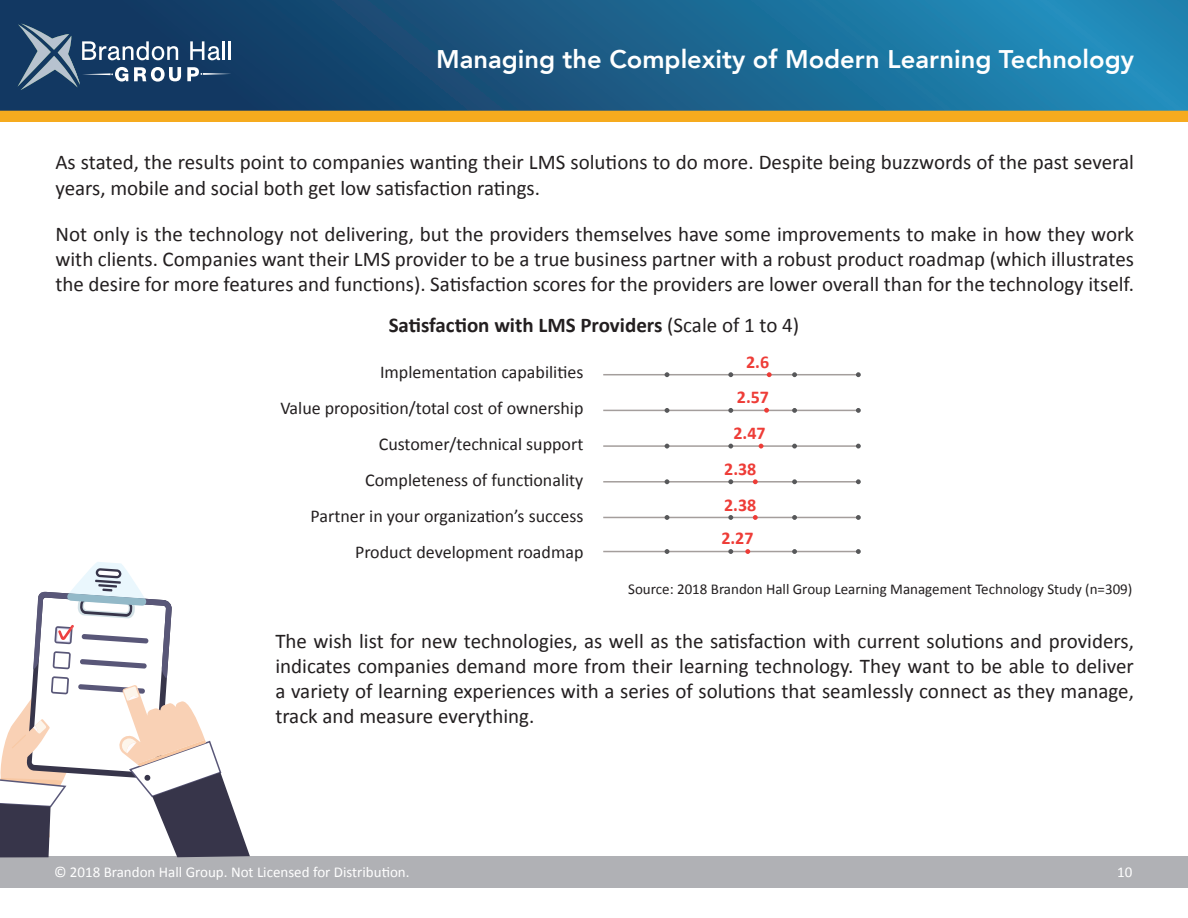
<style>
.page{position:relative;width:1188px;height:918px;background:#fff}
.page>*{position:absolute;margin:0;border:0;box-sizing:border-box;transform-origin:0 0}
.t1{font:800 25.5px "Avenir";color:#fff}
.t2{font:21px/25.2px "Calibri";color:#231f20;text-align:justify}
.t3{font:700 21px "Calibri";color:#231f20}
.t4{font:18px/36px "Calibri";color:#231f20;text-align:right}
.t5{font:700 18px/33.3px "Calibri";color:#ee3c37}
.t6{font:15px "Calibri";color:#231f20}
.t7{font:15px "Calibri";color:#fff}
.s1{font-weight:400}
</style>
<div class="page">
<svg style="left:0;top:0;width:1188px;height:111px;background:#1a618b"></svg>
<svg style="left:190px;top:41px;width:41px;height:19px"></svg>
<svg style="left:187px;top:67px;width:44px;height:14px"></svg>
<svg style="left:18px;top:23px;width:163px;height:67px;background:#3e5d7f"></svg>
<div style="left:0;top:111px;width:1188px;height:10px;background:#f6ab1e"></div>
<div style="left:0;top:856px;width:1188px;height:32px;background:#b0b1b5"></div>
<hr style="left:603px;top:374px;width:255px;height:1px;background:#a49e9c">
<svg style="left:665px;top:372px;width:4px;height:5px"></svg>
<svg style="left:728px;top:372px;width:5px;height:5px"></svg>
<svg style="left:792px;top:372px;width:5px;height:5px"></svg>
<svg style="left:856px;top:372px;width:5px;height:5px"></svg>
<hr style="left:603px;top:517px;width:255px;height:1px;background:#a49e9c">
<svg style="left:665px;top:515px;width:4px;height:5px"></svg>
<svg style="left:728px;top:515px;width:5px;height:5px"></svg>
<svg style="left:792px;top:515px;width:5px;height:5px"></svg>
<svg style="left:856px;top:515px;width:5px;height:5px"></svg>
<hr style="left:603px;top:551px;width:255px;height:1px;background:#a49e9c">
<svg style="left:665px;top:549px;width:4px;height:5px"></svg>
<svg style="left:728px;top:549px;width:5px;height:5px"></svg>
<svg style="left:792px;top:549px;width:5px;height:5px"></svg>
<svg style="left:856px;top:549px;width:5px;height:5px"></svg>
<hr style="left:603px;top:445px;width:255px;height:2px;background:#a49e9c">
<svg style="left:665px;top:444px;width:4px;height:5px"></svg>
<svg style="left:728px;top:444px;width:5px;height:5px"></svg>
<svg style="left:792px;top:444px;width:5px;height:5px"></svg>
<svg style="left:856px;top:444px;width:5px;height:5px"></svg>
<hr style="left:603px;top:410px;width:255px;height:1px;background:#a49e9c">
<svg style="left:665px;top:408px;width:4px;height:5px"></svg>
<svg style="left:728px;top:408px;width:5px;height:5px"></svg>
<svg style="left:792px;top:408px;width:5px;height:5px"></svg>
<svg style="left:856px;top:408px;width:5px;height:5px"></svg>
<hr style="left:603px;top:481px;width:255px;height:2px;background:#a49e9c">
<svg style="left:665px;top:479px;width:4px;height:5px"></svg>
<svg style="left:728px;top:479px;width:5px;height:5px"></svg>
<svg style="left:792px;top:479px;width:5px;height:5px"></svg>
<svg style="left:856px;top:479px;width:5px;height:5px"></svg>
<svg style="left:767px;top:372px;width:5px;height:5px"></svg>
<svg style="left:764px;top:408px;width:5px;height:5px"></svg>
<svg style="left:759px;top:444px;width:5px;height:5px"></svg>
<svg style="left:753px;top:479px;width:5px;height:5px"></svg>
<svg style="left:753px;top:515px;width:5px;height:5px"></svg>
<svg style="left:745px;top:549px;width:5px;height:5px"></svg>
<svg style="left:0;top:562px;width:250px;height:295px"></svg>
<p class="t1" style="left:436px;top:39px;width:699px">Managing the Complexity of Modern Learning Technology</p>
<p class="t2" style="left:56px;top:150px;width:1080px">As stated, the results point to companies wanting their LMS solutions to do more. Despite being buzzwords of the past several years, mobile and social both get low satisfaction ratings.</p>
<p class="t2" style="left:56px;top:221px;width:1080px">Not only is the technology not delivering, but the providers themselves have some improvements to make in how they work with clients. Companies want their LMS provider to be a true business partner with a robust product roadmap (which illustrates the desire for more features and functions). Satisfaction scores for the providers are lower overall than for the technology itself.</p>
<p class="t3" style="left:389px;top:311px;width:412px">Satisfaction with LMS Providers <span class="s1">(Scale of 1 to 4)</span></p>
<p class="t4" style="left:280px;top:354px;width:305px">Implementation capabilities<br>Value proposition/total cost of ownership Customer/technical support Completeness of functionality<br>Partner in your organization’s success Product development roadmap</p>
<p class="t5" style="left:746px;top:345px;width:25px">2.6</p>
<p class="t5" style="left:737px;top:381px;width:34px">2.57</p>
<p class="t5" style="left:733px;top:416px;width:34px">2.47</p>
<p class="t5" style="left:724px;top:452px;width:34px">2.38</p>
<p class="t5" style="left:721px;top:488px;width:37px">2.38<br>2.27</p>
<p class="t6" style="left:628px;top:579px;width:506px">Source: 2018 Brandon Hall Group Learning Management Technology Study (n=309)</p>
<p class="t2" style="left:275px;top:628px;width:860px">The wish list for new technologies, as well as the satisfaction with current solutions and providers, indicates companies demand more from their learning technology. They want to be able to deliver a variety of learning experiences with a series of solutions that seamlessly connect as they manage, track and measure everything.</p>
<p class="t7" style="left:54px;top:862px;width:357px">© 2018 Brandon Hall Group. Not Licensed for Distribution.</p>
<p class="t7" style="left:1117px;top:862px;width:17px">10</p>
</div>
